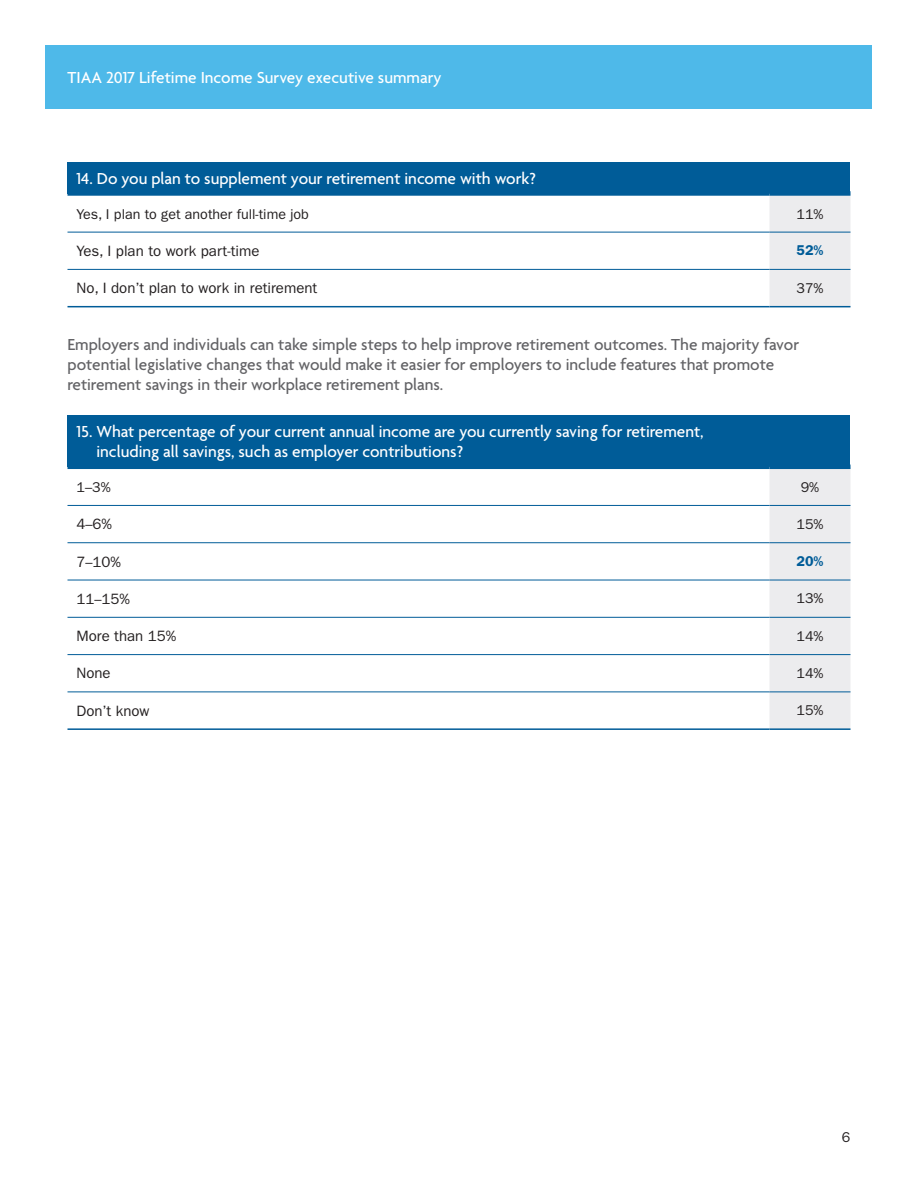
<style>
.page{position:relative;width:918px;height:1188px;background:#fff}
.page>*{position:absolute;margin:0;border:0;box-sizing:border-box;transform-origin:0 0}
.t1{font:500 17.25px/20.2px "Agenda";color:#636366}
.t2{font:500 17.25px/20.2px "Agenda";color:#fff}
.t3{font:15px "ITC Franklin Gothic Std";color:#231f20}
.t4{font:14.25px "ITC Franklin Gothic Std";color:#231f20}
.t5{font:600 14.25px "ITC Franklin Gothic Std";color:#005c98}
.s1{font-size:14.25px}
</style>
<div class="page">
<div style="left:46px;top:46px;width:826px;height:63px;background:#4eb9e9"></div>
<div style="left:68px;top:415px;width:782px;height:52px;background:#005c98"></div>
<div style="left:770px;top:469px;width:80px;height:259px;background:#ececee"></div>
<hr style="left:68px;top:542px;width:702px;height:1px;background:#005c98">
<hr style="left:770px;top:542px;width:80px;height:1px;background:#005c98">
<hr style="left:68px;top:580px;width:702px;height:1px;background:#005c98">
<hr style="left:770px;top:580px;width:80px;height:1px;background:#005c98">
<hr style="left:68px;top:617px;width:702px;height:1px;background:#005c98">
<hr style="left:770px;top:617px;width:80px;height:1px;background:#005c98">
<hr style="left:68px;top:654px;width:702px;height:1px;background:#005c98">
<hr style="left:770px;top:654px;width:80px;height:1px;background:#005c98">
<hr style="left:68px;top:692px;width:702px;height:1px;background:#005c98">
<hr style="left:770px;top:692px;width:80px;height:1px;background:#005c98">
<hr style="left:68px;top:505px;width:702px;height:1px;background:#005c98">
<hr style="left:770px;top:505px;width:80px;height:1px;background:#005c98">
<hr style="left:68px;top:465px;width:702px;height:4px;background:#005c98">
<hr style="left:770px;top:465px;width:80px;height:4px;background:#005c98">
<hr style="left:68px;top:728px;width:702px;height:2px;background:#005c98">
<hr style="left:770px;top:728px;width:80px;height:2px;background:#005c98">
<div style="left:68px;top:162px;width:782px;height:31px;background:#005c98"></div>
<div style="left:770px;top:196px;width:80px;height:110px;background:#ececee"></div>
<hr style="left:68px;top:269px;width:702px;height:1px;background:#005c98">
<div style="left:770px;top:191px;width:80px;height:5px;background:#005c98"></div>
<hr style="left:770px;top:232px;width:80px;height:1px;background:#005c98">
<div style="left:68px;top:191px;width:702px;height:5px;background:#005c98"></div>
<hr style="left:770px;top:269px;width:80px;height:1px;background:#005c98">
<hr style="left:68px;top:232px;width:702px;height:1px;background:#005c98">
<hr style="left:68px;top:306px;width:702px;height:1px;background:#005c98">
<hr style="left:770px;top:306px;width:80px;height:1px;background:#005c98">
<p class="t2" style="left:68px;top:68px;width:376px">TIAA 2017 Lifetime Income Survey executive summary</p>
<p class="t2" style="left:76px;top:169px;width:461px">14. Do you plan to supplement your retirement income with work?</p>
<p class="t4" style="left:76px;top:206px;width:234px">Yes, I plan to get another full-time job</p>
<p class="t4" style="left:796px;top:206px;width:29px">11%</p>
<p class="t3" style="left:76px;top:242px;width:184px">Yes, I plan to work part-time</p>
<p class="t5" style="left:796px;top:242px;width:29px">52%</p>
<p class="t3" style="left:76px;top:279px;width:242px">No, I don’t plan to work in retirement</p>
<p class="t4" style="left:796px;top:280px;width:29px">37%</p>
<p class="t1" style="left:68px;top:335px;width:733px">Employers and individuals can take simple steps to help improve retirement outcomes. The majority favor potential legislative changes that would make it easier for employers to include features that promote retirement savings in their workplace retirement plans.</p>
<p class="t2" style="left:96px;top:422px;width:609px;text-indent:-20px">15. What percentage of your current annual income are you currently saving for retirement, including all savings, such as employer contributions?</p>
<p class="t4" style="left:76px;top:479px;width:36px">1–3%</p>
<p class="t4" style="left:801px;top:479px;width:20px">9%</p>
<p class="t3" style="left:76px;top:516px;width:37px">4<span class="s1">–</span>6%</p>
<p class="t4" style="left:796px;top:516px;width:29px">15%</p>
<p class="t3" style="left:76px;top:553px;width:46px">7<span class="s1">–</span>10%</p>
<p class="t5" style="left:796px;top:553px;width:29px">20%</p>
<p class="t3" style="left:76px;top:590px;width:55px">11<span class="s1">–</span>15%</p>
<p class="t4" style="left:796px;top:590px;width:29px">13%</p>
<p class="t3" style="left:76px;top:627px;width:101px">More than 15%</p>
<p class="t4" style="left:796px;top:628px;width:29px">14%</p>
<p class="t3" style="left:76px;top:665px;width:36px">None</p>
<p class="t4" style="left:796px;top:665px;width:29px">14%</p>
<p class="t3" style="left:76px;top:702px;width:75px">Don’t know</p>
<p class="t4" style="left:796px;top:702px;width:29px">15%</p>
<p class="t4" style="left:842px;top:1129px;width:10px">6</p>
</div>
